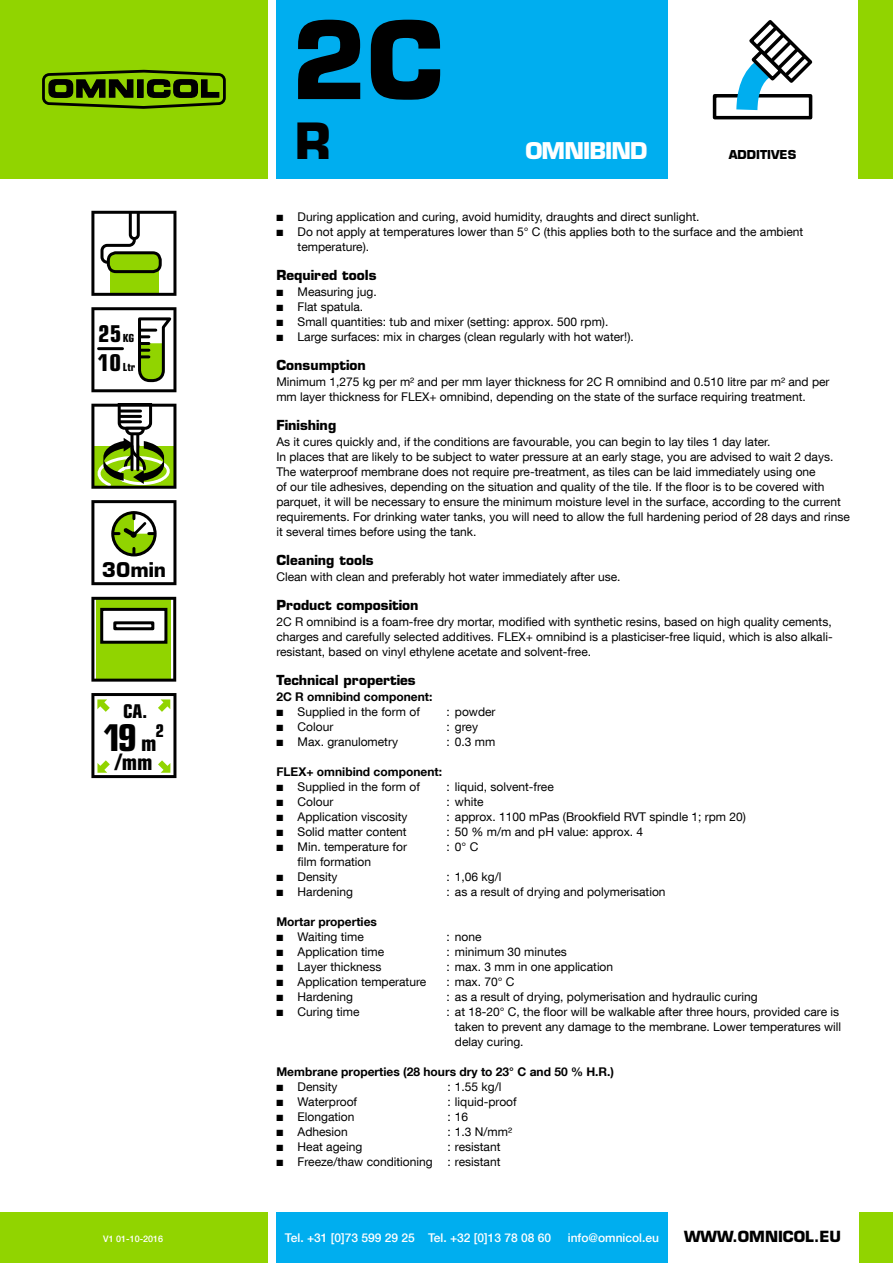
<style>
.page{position:relative;width:893px;height:1263px;background:#fff}
.page>*{position:absolute;margin:0;border:0;box-sizing:border-box;transform-origin:0 0}
.t1{font:700 105px "Eurostile LT Std";color:#000}
.t2{font:700 48.6px "Eurostile LT Std";color:#000}
.t3{font:700 condensed 36.9px "Eurostile";color:#000}
.t4{font:700 condensed 23.25px "Eurostile";color:#000}
.t5{font:700 22.5px "Eurostile LT Std";letter-spacing:-.04em;color:#fff}
.t6{font:700 condensed 22.5px "Eurostile";color:#000}
.t7{font:700 19.8px "Eurostile";color:#000}
.t8{font:700 condensed 18.9px "Eurostile";color:#000}
.t9{font:700 condensed 17.55px "Eurostile";color:#000}
.t10{font:700 15px "Eurostile LT Std";color:#000}
.t11{font:700 13.5px "Eurostile LT Std";color:#000}
.t12{font:12px/15px "Helvetica Neue LT Com";color:#000}
.t13{font:700 12px "Helvetica Neue LT Com";color:#000}
.t14{font:500 12px "Helvetica Neue LT Com";color:#fff}
.t15{font:700 12px "Eurostile LT Std";color:#000}
.t16{font:700 condensed 11.1px "Eurostile";color:#000}
.t17{font:500 9px "Helvetica Neue LT Com";color:#fff}
.s1{font-size:11.1px}
.s2{font-size:23.25px}
.s3{font-size:22.5px}
</style>
<div class="page">
<div style="left:276px;top:1212px;width:392px;height:51px;background:#00aeef"></div>
<div style="left:859px;top:1212px;width:34px;height:51px;background:#91d400"></div>
<div style="left:0;top:1212px;width:268px;height:51px;background:#91d400"></div>
<div style="left:858px;top:0;width:35px;height:179px;background:#91d400"></div>
<div style="left:0;top:0;width:268px;height:179px;background:#91d400"></div>
<div style="left:42px;top:73px;width:184px;height:32px;border:3px solid #000;border-radius:6px"></div>
<svg style="left:48px;top:79px;width:86px;height:19px"></svg>
<div style="left:138px;top:80px;width:5px;height:17px;background:#000"></div>
<div style="left:137px;top:79px;width:7px;height:19px;border:1px solid #000"></div>
<svg style="left:146px;top:79px;width:74px;height:19px"></svg>
<div style="left:276px;top:0;width:392px;height:179px;background:#00aeef"></div>
<div style="left:713px;top:94px;width:99px;height:25px;border:4px solid #000"></div>
<svg style="left:725px;top:20px;width:87px;height:99px"></svg>
<svg style="left:91px;top:500px;width:85px;height:85px"></svg>
<svg style="left:91px;top:693px;width:85px;height:85px"></svg>
<svg style="left:91px;top:404px;width:85px;height:85px"></svg>
<svg style="left:91px;top:597px;width:85px;height:85px"></svg>
<svg style="left:91px;top:211px;width:85px;height:85px"></svg>
<svg style="left:91px;top:307px;width:85px;height:85px"></svg>
<h3 class="t4" style="left:98px;top:320px;width:38px">25 <span class="s1">KG</span></h3>
<p class="t16" style="left:98px;top:360px;width:39px"><span class="s2">10</span> Ltr</p>
<h3 class="t7" style="left:102px;top:557px;width:66px">30min</h3>
<h3 class="t8" style="left:123px;top:699px;width:26px">CA.</h3>
<h3 class="t3" style="left:104px;top:715px;width:55px">19 <span class="s3">m</span></h3>
<h3 class="t9" style="left:155px;top:720px;width:10px">2</h3>
<h3 class="t6" style="left:115px;top:748px;width:39px">/mm</h3>
<h1 class="t1" style="left:292px;top:-4px;width:154px">2C</h1>
<h2 class="t2" style="left:295px;top:111px;width:38px">R</h2>
<h3 class="t5" style="left:525px;top:136px;width:124px">OMNIBIND</h3>
<p class="t15" style="left:729px;top:147px;width:69px">ADDITIVES</p>
<p class="t12" style="left:276px;top:209px;width:425px">■ During application and curing, avoid humidity, draughts and direct sunlight.</p>
<p class="t12" style="left:298px;top:224px;width:507px;text-indent:-21px">■ Do not apply at temperatures lower than 5° C (this applies both to the surface and the ambient temperature).</p>
<p class="t11" style="left:276px;top:266px;width:102px">Required tools</p>
<p class="t12" style="left:276px;top:284px;width:102px">■ Measuring jug.</p>
<p class="t12" style="left:276px;top:299px;width:88px">■ Flat spatula.</p>
<p class="t12" style="left:276px;top:314px;width:333px">■ Small quantities: tub and mixer (setting: approx. 500 rpm).</p>
<p class="t12" style="left:276px;top:329px;width:359px">■ Large surfaces: mix in charges (clean regularly with hot water!).</p>
<p class="t11" style="left:276px;top:356px;width:91px">Consumption</p>
<p class="t12" style="left:276px;top:374px;width:555px">Minimum 1,275 kg per m² and per mm layer thickness for 2C R omnibind and 0.510 litre par m² and per mm layer thickness for FLEX+ omnibind, depending on the state of the surface requiring treatment.</p>
<p class="t11" style="left:276px;top:416px;width:61px">Finishing</p>
<p class="t12" style="left:276px;top:434px;width:575px">As it cures quickly and, if the conditions are favourable, you can begin to lay tiles 1 day later.<br>In places that are likely to be subject to water pressure at an early stage, you are advised to wait 2 days.<br>The waterproof membrane does not require pre-treatment, as tiles can be laid immediately using one<br>of our tile adhesives, depending on the situation and quality of the tile. If the floor is to be covered with parquet, it will be necessary to ensure the minimum moisture level in the surface, according to the current requirements. For drinking water tanks, you will need to allow the full hardening period of 28 days and rinse it several times before using the tank.</p>
<p class="t11" style="left:276px;top:551px;width:99px">Cleaning tools</p>
<p class="t12" style="left:276px;top:569px;width:346px">Clean with clean and preferably hot water immediately after use.</p>
<p class="t11" style="left:276px;top:596px;width:144px">Product composition</p>
<p class="t12" style="left:276px;top:614px;width:558px;text-align:justify">2C R omnibind is a foam-free dry mortar, modified with synthetic resins, based on high quality cements, charges and carefully selected additives. FLEX+ omnibind is a plasticiser-free liquid, which is also alkali&shy;resistant, based on vinyl ethylene acetate and solvent-free.</p>
<p class="t11" style="left:276px;top:671px;width:141px">Technical properties</p>
<p class="t13" style="left:276px;top:689px;width:157px">2C R omnibind component:</p>
<p class="t12" style="left:276px;top:704px;width:145px">■ Supplied in the form of</p>
<p class="t12" style="left:446px;top:704px;width:51px">: powder</p>
<p class="t12" style="left:276px;top:719px;width:58px">■ Colour</p>
<p class="t12" style="left:446px;top:719px;width:33px">: grey</p>
<p class="t12" style="left:276px;top:734px;width:123px">■ Max. granulometry</p>
<p class="t12" style="left:446px;top:734px;width:50px">: 0.3 mm</p>
<p class="t13" style="left:276px;top:764px;width:167px">FLEX+ omnibind component:</p>
<p class="t12" style="left:276px;top:779px;width:145px">■ Supplied in the form of</p>
<p class="t12" style="left:446px;top:779px;width:109px">: liquid, solvent-free</p>
<p class="t12" style="left:276px;top:794px;width:58px">■ Colour</p>
<p class="t12" style="left:446px;top:794px;width:39px">: white</p>
<p class="t12" style="left:276px;top:809px;width:133px">■ Application viscosity</p>
<p class="t12" style="left:446px;top:809px;width:301px">: approx. 1100 mPas (Brookfield RVT spindle 1; rpm 20)</p>
<p class="t12" style="left:276px;top:824px;width:132px">■ Solid matter content</p>
<p class="t12" style="left:446px;top:824px;width:198px">: 50 % m/m and pH value: approx. 4</p>
<p class="t12" style="left:276px;top:839px;width:132px">■ Min. temperature for</p>
<p class="t12" style="left:446px;top:839px;width:33px">: 0° C</p>
<p class="t12" style="left:298px;top:854px;width:75px">film formation</p>
<p class="t12" style="left:276px;top:869px;width:63px">■ Density</p>
<p class="t12" style="left:446px;top:869px;width:56px">: 1,06 kg/l</p>
<p class="t12" style="left:276px;top:884px;width:78px">■ Hardening</p>
<p class="t12" style="left:446px;top:884px;width:221px">: as a result of drying and polymerisation</p>
<p class="t13" style="left:276px;top:914px;width:102px">Mortar properties</p>
<p class="t12" style="left:276px;top:929px;width:89px">■ Waiting time</p>
<p class="t12" style="left:446px;top:929px;width:37px">: none</p>
<p class="t12" style="left:276px;top:944px;width:109px">■ Application time</p>
<p class="t12" style="left:446px;top:944px;width:122px">: minimum 30 minutes</p>
<p class="t12" style="left:276px;top:959px;width:107px">■ Layer thickness</p>
<p class="t12" style="left:446px;top:959px;width:168px">: max. 3 mm in one application</p>
<p class="t12" style="left:276px;top:974px;width:151px">■ Application temperature</p>
<p class="t12" style="left:446px;top:974px;width:70px">: max. 70° C</p>
<p class="t12" style="left:276px;top:989px;width:78px">■ Hardening</p>
<p class="t12" style="left:446px;top:989px;width:313px">: as a result of drying, polymerisation and hydraulic curing</p>
<p class="t12" style="left:276px;top:1004px;width:85px">■ Curing time</p>
<p class="t12" style="left:455px;top:1004px;width:388px;text-indent:-8px">: at 18-20° C, the floor will be walkable after three hours, provided care is taken to prevent any damage to the membrane. Lower temperatures will delay curing.</p>
<p class="t13" style="left:276px;top:1064px;width:339px">Membrane properties (28 hours dry to 23° C and 50 % H.R.)</p>
<p class="t12" style="left:276px;top:1079px;width:63px">■ Density</p>
<p class="t12" style="left:447px;top:1079px;width:55px">: 1.55 kg/l</p>
<p class="t12" style="left:276px;top:1094px;width:82px">■ Waterproof</p>
<p class="t12" style="left:447px;top:1094px;width:71px">: liquid-proof</p>
<p class="t12" style="left:276px;top:1109px;width:80px">■ Elongation</p>
<p class="t12" style="left:447px;top:1109px;width:22px">: 16</p>
<p class="t12" style="left:276px;top:1124px;width:73px">■ Adhesion</p>
<p class="t12" style="left:447px;top:1124px;width:66px">: 1.3 N/mm²</p>
<p class="t12" style="left:276px;top:1139px;width:87px">■ Heat ageing</p>
<p class="t12" style="left:447px;top:1139px;width:55px">: resistant</p>
<p class="t12" style="left:276px;top:1154px;width:226px">■ Freeze/thaw conditioning : resistant</p>
<p class="t17" style="left:103px;top:1233px;width:62px">V1 01-10-2016</p>
<p class="t14" style="left:285px;top:1230px;width:268px">Tel. +31 [0]73 599 29 25 Tel. +32 [0]13 78 08 60</p>
<p class="t14" style="left:568px;top:1230px;width:93px">info@omnicol.eu</p>
<p class="t10" style="left:684px;top:1227px;width:159px">WWW.OMNICOL.EU</p>
</div>
